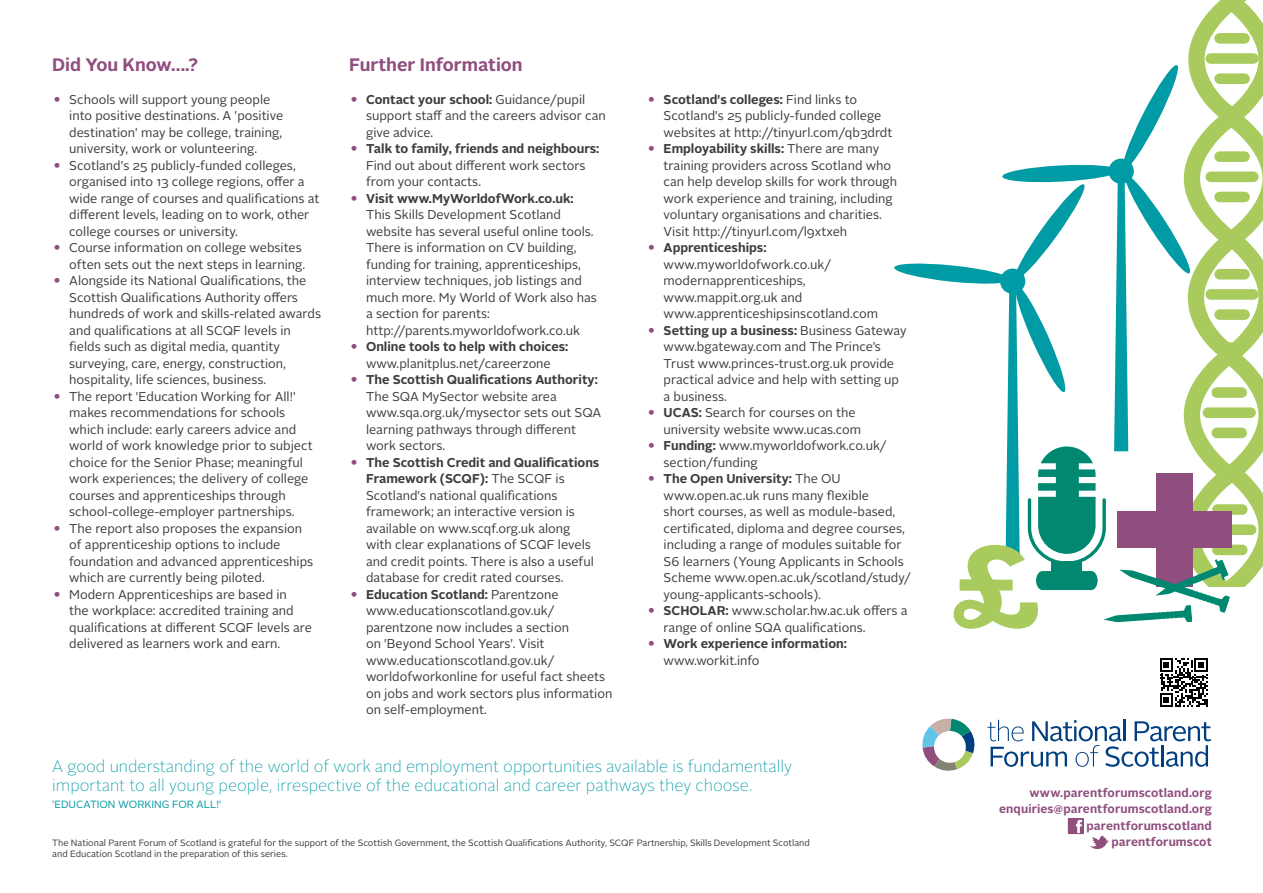
<style>
.page{position:relative;width:1263px;height:893px;background:#fff}
.page>*{position:absolute;margin:0;border:0;box-sizing:border-box;transform-origin:0 0}
.t1{font:700 18px "Alright Sans";color:#8f4e7e}
.t2{font:100 16.5px/19.8px "Alright Sans";color:#009ba4}
.t3{font:12.75px/16.5px "Alright Sans";color:#3c3c3b}
.t4{font:700 12.75px/16.5px "Alright Sans";color:#3c3c3b;text-align:center}
.t5{font:700 12px/16.5px "Alright Sans";letter-spacing:.005em;color:#8f4e7e;text-align:right}
.t6{font:10.5px "Alright Sans";color:#009ba4}
.t7{font:9.15px/10.5px "Alright Sans";color:#3c3c3b}
.s1{font-size:18px;color:#8f4e7e}
.s2{font-weight:700}
.s3{font-weight:400;font-size:18px;color:#8f4e7e}
.s4{font-weight:400}
</style>
<div class="page">
<svg style="left:922px;top:719px;width:53px;height:52px"></svg>
<svg style="left:987px;top:720px;width:224px;height:47px"></svg>
<svg style="left:1160px;top:658px;width:48px;height:48px"></svg>
<svg style="left:1068px;top:818px;width:41px;height:31px"></svg>
<svg style="left:894px;top:0;width:369px;height:629px"></svg>
<h1 class="t1" style="left:52px;top:52px;width:147px">Did You Know….?</h1>
<p class="t3" style="left:69px;top:91px;width:215px;text-indent:-17px"><span class="s1">•</span> Schools will support young people into positive destinations. A 'positive destination' may be college, training, university, work or volunteering.</p>
<p class="t3" style="left:69px;top:157px;width:252px;text-indent:-17px"><span class="s1">•</span> Scotland's 25 publicly-funded colleges, organised into 13 college regions, offer a wide range of courses and qualifications at different levels, leading on to work, other college courses or university.</p>
<p class="t3" style="left:52px;top:240px;width:255px;text-align:right"><span class="s1">•</span> Course information on college websites often sets out the next steps in learning.</p>
<p class="t3" style="left:69px;top:273px;width:253px;text-indent:-17px"><span class="s1">•</span> Alongside its National Qualifications, the Scottish Qualifications Authority offers hundreds of work and skills-related awards and qualifications at all SCQF levels in fields such as digital media, quantity surveying, care, energy, construction, hospitality, life sciences, business.</p>
<p class="t3" style="left:69px;top:388px;width:245px;text-indent:-17px"><span class="s1">•</span> The report 'Education Working for All!' makes recommendations for schools which include: early careers advice and world of work knowledge prior to subject choice for the Senior Phase; meaningful work experiences; the delivery of college courses and apprenticeships through school-college-employer partnerships.</p>
<p class="t3" style="left:69px;top:520px;width:245px;text-indent:-17px"><span class="s1">•</span> The report also proposes the expansion of apprenticeship options to include foundation and advanced apprenticeships which are currently being piloted.</p>
<p class="t3" style="left:69px;top:586px;width:244px;text-indent:-17px"><span class="s1">•</span> Modern Apprenticeships are based in<br>the workplace: accredited training and qualifications at different SCQF levels are delivered as learners work and earn.</p>
<h1 class="t1" style="left:349px;top:52px;width:175px">Further Information</h1>
<p class="t3" style="left:366px;top:91px;width:241px;text-indent:-17px"><span class="s1">•</span> <span class="s2">Contact your school:</span> Guidance/pupil support staff and the careers advisor can give advice.</p>
<p class="t3" style="left:366px;top:141px;width:235px;text-indent:-17px"><span class="s1">•</span> <span class="s2">Talk to family, friends and neighbours:<br></span>Find out about different work sectors from your contacts.</p>
<p class="t3" style="left:366px;top:190px;width:232px;text-indent:-17px"><span class="s1">•</span> <span class="s2">Visit www.MyWorldofWork.co.uk:<br></span>This Skills Development Scotland website has several useful online tools.<br>There is information on CV building, funding for training, apprenticeships, interview techniques, job listings and much more. My World of Work also has a section for parents: http://parents.myworldofwork.co.uk</p>
<p class="t4" style="left:349px;top:338px;width:221px"><span class="s3">•</span> Online tools to help with choices: <span class="s4">www.planitplus.net/careerzone</span></p>
<p class="t3" style="left:366px;top:372px;width:237px;text-indent:-17px"><span class="s1">•</span> <span class="s2">The Scottish Qualifications Authority:<br></span>The SQA MySector website area www.sqa.org.uk/mysector sets out SQA learning pathways through different work sectors.</p>
<p class="t3" style="left:366px;top:454px;width:235px;text-indent:-17px"><span class="s1">•</span> <span class="s2">The Scottish Credit and Qualifications Framework (SCQF):</span> The SCQF is Scotland's national qualifications framework; an interactive version is available on www.scqf.org.uk along with clear explanations of SCQF levels and credit points. There is also a useful database for credit rated courses.</p>
<p class="t3" style="left:366px;top:586px;width:248px;text-indent:-17px"><span class="s1">•</span> <span class="s2">Education Scotland:</span> Parentzone www.educationscotland.gov.uk/ parentzone now includes a section<br>on 'Beyond School Years'. Visit www.educationscotland.gov.uk/ worldofworkonline for useful fact sheets on jobs and work sectors plus information on self-employment.</p>
<p class="t3" style="left:664px;top:91px;width:230px;text-indent:-17px"><span class="s1">•</span> <span class="s2">Scotland's colleges:</span> Find links to<br>Scotland's 25 publicly-funded college websites at http://tinyurl.com/qb3drdt</p>
<p class="t3" style="left:664px;top:141px;width:235px;text-indent:-17px"><span class="s1">•</span> <span class="s2">Employability skills:</span> There are many training providers across Scotland who can help develop skills for work through work experience and training, including voluntary organisations and charities.<br>Visit http://tinyurl.com/l9xtxeh</p>
<p class="t3" style="left:664px;top:240px;width:216px;text-indent:-17px"><span class="s1">•</span> <span class="s2">Apprenticeships: </span>www.myworldofwork.co.uk/ modernapprenticeships, www.mappit.org.uk and www.apprenticeshipsinscotland.com</p>
<p class="t3" style="left:664px;top:322px;width:244px;text-indent:-17px"><span class="s1">•</span> <span class="s2">Setting up a business:</span> Business Gateway www.bgateway.com and The Prince’s Trust www.princes-trust.org.uk provide practical advice and help with setting up a business.</p>
<p class="t3" style="left:664px;top:405px;width:199px;text-indent:-17px"><span class="s1">•</span> <span class="s2">UCAS:</span> Search for courses on the university website www.ucas.com</p>
<p class="t3" style="left:664px;top:438px;width:224px;text-indent:-17px"><span class="s1">•</span> <span class="s2">Funding:</span> www.myworldofwork.co.uk/ section/funding</p>
<p class="t3" style="left:664px;top:471px;width:249px;text-indent:-17px"><span class="s1">•</span> <span class="s2">The Open University:</span> The OU www.open.ac.uk runs many flexible<br>short courses, as well as module-based, certificated, diploma and degree courses, including a range of modules suitable for S6 learners (Young Applicants in Schools Scheme www.open.ac.uk/scotland/study/ young-applicants-schools).</p>
<p class="t3" style="left:664px;top:603px;width:245px;text-indent:-17px"><span class="s1">•</span> <span class="s2">SCHOLAR:</span> www.scholar.hw.ac.uk offers a range of online SQA qualifications.</p>
<p class="t4" style="left:664px;top:635px;width:185px;text-align:left;text-indent:-17px"><span class="s3">•</span> Work experience information: <span class="s4">www.workit.info</span></p>
<p class="t2" style="left:52px;top:756px;width:741px">A good understanding of the world of work and employment opportunities available is fundamentally important to all young people, irrespective of the educational and career pathways they choose.</p>
<p class="t6" style="left:52px;top:797px;width:32px">'Educat</p>
<p class="t6" style="left:97px;top:797px;width:126px">ion Working For All!'</p>
<p class="t7" style="left:52px;top:838px;width:759px">The National Parent Forum of Scotland is grateful for the support of the Scottish Government, the Scottish Qualifications Authority, SCQF Partnership, Skills Development Scotland and Education Scotland in the preparation of this series.</p>
<p class="t5" style="left:999px;top:784px;width:214px">www.parentforumscotland.org enquiries@parentforumscotland.org parentforumscotland parentforumscot</p>
</div>
